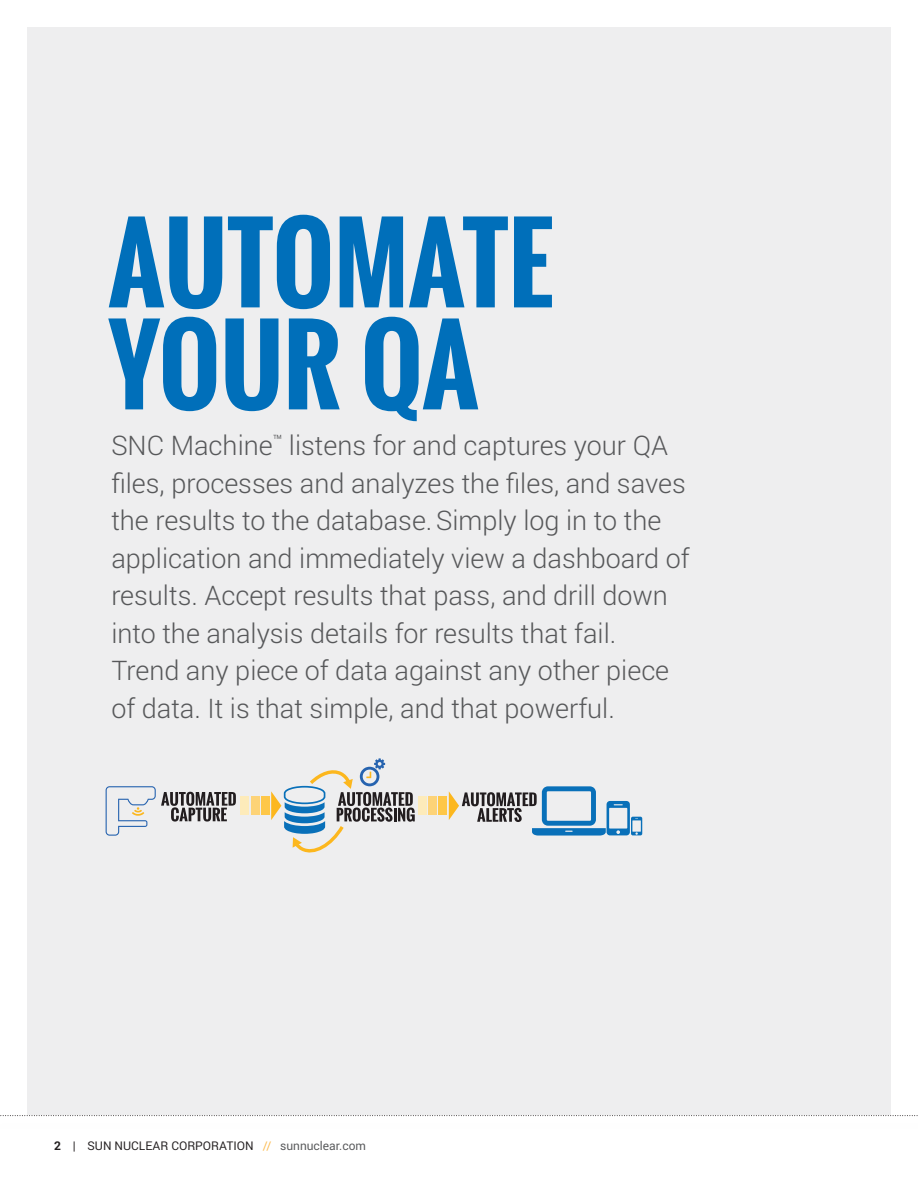
<style>
.page{position:relative;width:918px;height:1188px;background:#fff}
.page>*{position:absolute;margin:0;border:0;box-sizing:border-box;transform-origin:0 0}
.t1{font:700 103.5px/102px "Oswald";color:#006fba}
.Intro_Paragraph{font:300 27px/37.5px "Roboto";color:#57585a}
.t2{font:12px "Roboto";color:#231f20}
.t3{font:12px "Minion Pro";color:#231f20}
.t4{font:12px "Roboto";color:#57585a}
.t5{font:700 12px "Roboto";color:#231f20}
.t6{font:500 10.5px "Futura";color:#231f20}
.s1{color:#fcb94b}
</style>
<div class="page">
<div style="left:27px;top:27px;width:864px;height:1121px;background:#eeeeef"></div>
<div style="left:0;top:1115px;width:918px;height:73px;background:#fff"></div>
<svg style="left:0;top:1115px;width:918px;height:1px"></svg>
<svg style="left:106px;top:786px;width:130px;height:50px"></svg>
<svg style="left:449px;top:786px;width:193px;height:50px"></svg>
<div style="left:439px;top:796px;width:8px;height:19px;background:#fec748"></div>
<div style="left:428px;top:796px;width:9px;height:19px;background:#fdd377"></div>
<div style="left:418px;top:796px;width:9px;height:19px;background:#fdebba"></div>
<div style="left:261px;top:796px;width:8px;height:19px;background:#fec748"></div>
<div style="left:251px;top:796px;width:8px;height:19px;background:#fdd377"></div>
<div style="left:241px;top:796px;width:8px;height:19px;background:#fdebba"></div>
<svg style="left:271px;top:758px;width:144px;height:95px"></svg>
<p class="t1" style="left:108px;top:213px;width:446px">AUTOMATE<br>YOUR QA</p>
<p class="Intro_Paragraph" style="left:111px;top:426px;width:580px">SNC Machine<sup>™</sup> listens for and captures your QA files, processes and analyzes the files, and saves the results to the database. Simply log in to the application and immediately view a dashboard of results. Accept results that pass, and drill down into the analysis details for results that fail.<br>Trend any piece of data against any other piece of data. It is that simple, and that powerful.</p>
<p class="t6" style="left:56px;top:1134px;width:8px">1</p>
<p class="t5" style="left:54px;top:1137px;width:8px">2</p>
<p class="t3" style="left:71px;top:1133px;width:106px">I www.lightages.com</p>
<p class="t4" style="left:263px;top:1137px;width:105px"><span class="s1">//</span> sunnuclear.com</p>
<p class="t2" style="left:73px;top:1137px;width:183px">| SUN NUCLEAR CORPORATION</p>
</div>
